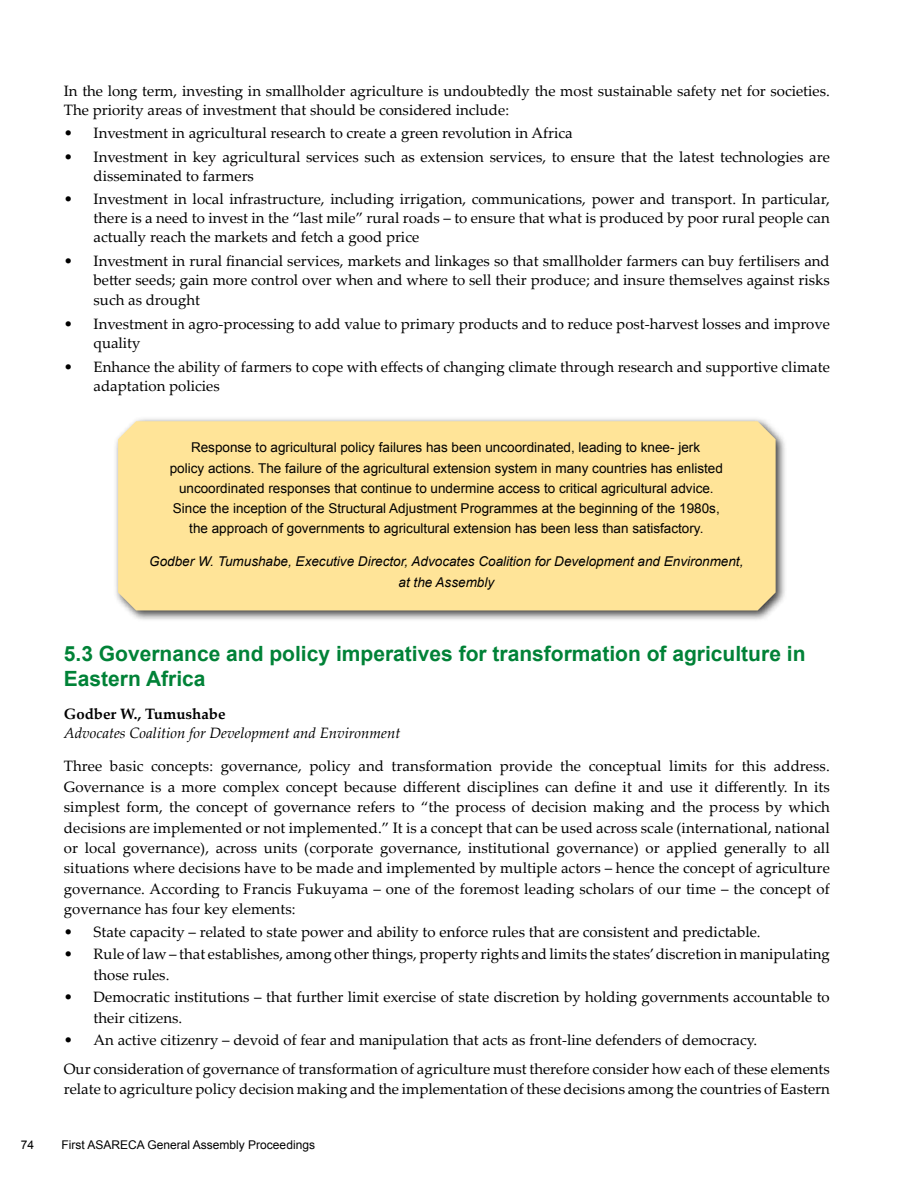
<style>
.page{position:relative;width:915px;height:1191px;background:#fff}
.page>*{position:absolute;margin:0;border:0;box-sizing:border-box;transform-origin:0 0}
.t1{font:700 21px/25.2px "Arial";color:#008237}
.t2{font:15px/20.4px "Palatino Linotype";color:#000}
.t3{font:italic 15px "Palatino Linotype";color:#000}
.t4{font:700 15px "Palatino Linotype";color:#000}
.t5{font:13.5px/20.2px "Arial";color:#000;text-align:center}
.t6{font:italic 13.5px/20.2px "Arial";color:#000;text-align:center}
.t7{font:12px "Arial";color:#000}
</style>
<div class="page">
<div style="left:113px;top:416px;width:673px;height:206px;background:#000;opacity:.75"></div>
<div style="left:118px;top:421px;width:657px;height:189px;background:#ffe498"></div>
<p class="t2" style="left:64px;top:81px;width:767px;line-height:19px">In the long term, investing in smallholder agriculture is undoubtedly the most sustainable safety net for societies.<br>The priority areas of investment that should be considered include:</p>
<p class="t2" style="left:64px;top:122px;width:510px">• Investment in agricultural research to create a green revolution in Africa</p>
<p class="t2" style="left:94px;top:146px;width:737px;line-height:19px;text-indent:-30px">• Investment in key agricultural services such as extension services, to ensure that the latest technologies are disseminated to farmers</p>
<p class="t2" style="left:94px;top:189px;width:737px;line-height:19px;text-align:justify;text-indent:-30px">• Investment in local infrastructure, including irrigation, communications, power and transport. In particular, there is a need to invest in the “last mile” rural roads – to ensure that what is produced by poor rural people can actually reach the markets and fetch a good price</p>
<p class="t2" style="left:94px;top:250px;width:737px;line-height:19.5px;text-align:justify;text-indent:-30px">• Investment in rural financial services, markets and linkages so that smallholder farmers can buy fertilisers and better seeds; gain more control over when and where to sell their produce; and insure themselves against risks such as drought</p>
<p class="t2" style="left:94px;top:313px;width:737px;line-height:19.5px;text-indent:-30px">• Investment in agro-processing to add value to primary products and to reduce post-harvest losses and improve quality</p>
<p class="t2" style="left:94px;top:356px;width:737px;line-height:19.5px;text-indent:-30px">• Enhance the ability of farmers to cope with effects of changing climate through research and supportive climate adaptation policies</p>
<p class="t5" style="left:170px;top:437px;width:554px">Response to agricultural policy failures has been uncoordinated, leading to knee- jerk<br>policy actions. The failure of the agricultural extension system in many countries has enlisted uncoordinated responses that continue to undermine access to critical agricultural advice.<br>Since the inception of the Structural Adjustment Programmes at the beginning of the 1980s, the approach of governments to agricultural extension has been less than satisfactory.</p>
<p class="t6" style="left:149px;top:552px;width:595px">Godber W. Tumushabe, Executive Director, Advocates Coalition for Development and Environment, at the Assembly</p>
<h1 class="t1" style="left:64px;top:642px;width:743px">5.3 Governance and policy imperatives for transformation of agriculture in<br>Eastern Africa</h1>
<p class="t4" style="left:64px;top:703px;width:163px">Godber W., Tumushabe</p>
<p class="t3" style="left:64px;top:722px;width:338px">Advocates Coalition for Development and Environment</p>
<p class="t2" style="left:64px;top:755px;width:767px;text-align:justify">Three basic concepts: governance, policy and transformation provide the conceptual limits for this address.<br>Governance is a more complex concept because different disciplines can define it and use it differently. In its simplest form, the concept of governance refers to “the process of decision making and the process by which decisions are implemented or not implemented.” It is a concept that can be used across scale (international, national or local governance), across units (corporate governance, institutional governance) or applied generally to all situations where decisions have to be made and implemented by multiple actors – hence the concept of agriculture governance. According to Francis Fukuyama – one of the foremost leading scholars of our time – the concept of governance has four key elements:</p>
<p class="t2" style="left:64px;top:921px;width:698px">• State capacity – related to state power and ability to enforce rules that are consistent and predictable.</p>
<p class="t2" style="left:94px;top:943px;width:737px;text-indent:-30px">• Rule of law – that establishes, among other things, property rights and limits the states’ discretion in manipulating those rules.</p>
<p class="t2" style="left:94px;top:986px;width:737px;text-indent:-30px">• Democratic institutions – that further limit exercise of state discretion by holding governments accountable to their citizens.</p>
<p class="t2" style="left:64px;top:1025px;width:767px;line-height:29px">• An active citizenry – devoid of fear and manipulation that acts as front-line defenders of democracy.<br>Our consideration of governance of transformation of agriculture must therefore consider how each of these elements</p>
<p class="t2" style="left:64px;top:1078px;width:767px">relate to agriculture policy decision making and the implementation of these decisions among the countries of Eastern</p>
<p class="t7" style="left:21px;top:1136px;width:15px">74</p>
<p class="t7" style="left:61px;top:1136px;width:255px">First ASARECA General Assembly Proceedings</p>
</div>
